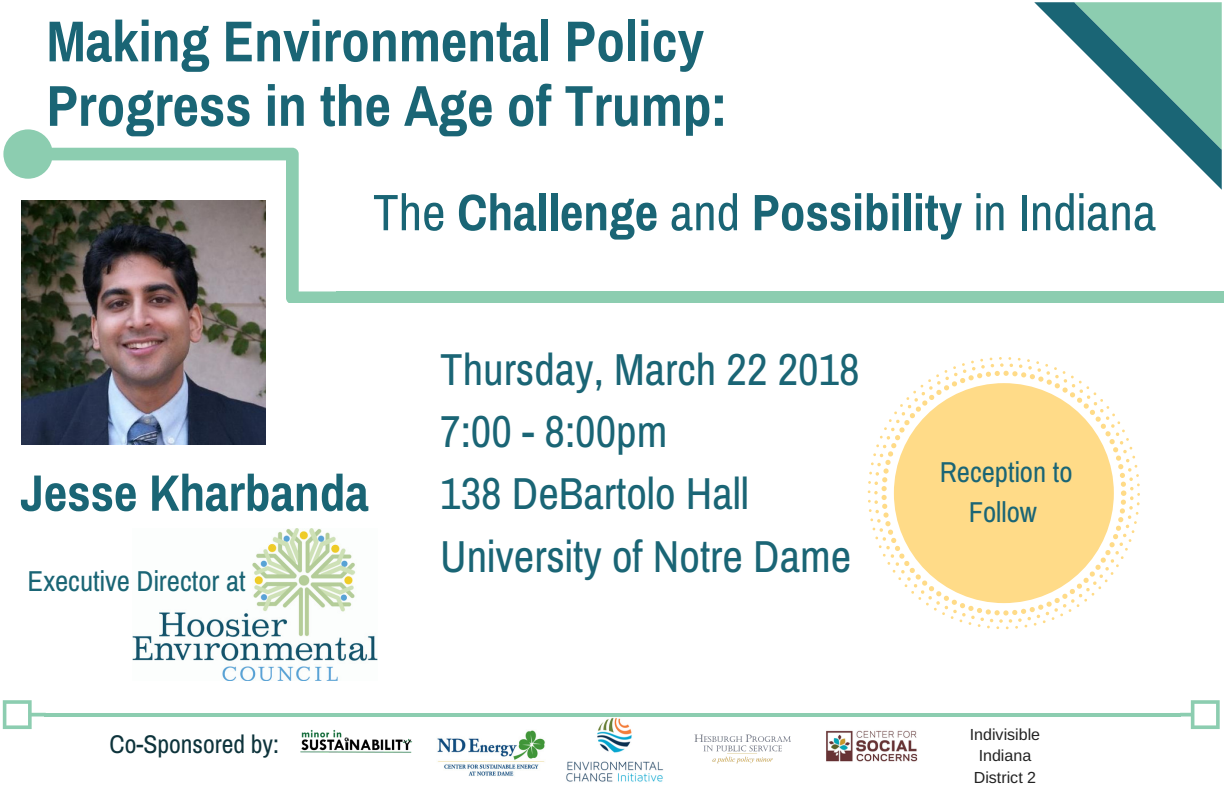
<style>
.page{position:relative;width:1224px;height:792px;background:#fff}
.page>*{position:absolute;margin:0;border:0;box-sizing:border-box;transform-origin:0 0}
.t1{font:700 57.7px/64.5px "Archivo Narrow";color:#1a6575}
.t2{font:700 51.3px "Archivo Narrow";color:#1a6575}
.t3{font:44.9px/62.2px "Archivo Narrow";color:#1a6575}
.t4{font:28.9px/39.8px "Archivo Narrow";color:#1a6575;text-align:center}
.t5{font:25.7px "Archivo Narrow";color:#0d333b}
.t6{font:16px/21.8px "Arimo";color:#222;text-align:center}
.s1{font-weight:400}
</style>
<div class="page">
<img style="left:132px;top:528px;width:246px;height:152px">
<div style="left:337px;top:291px;width:887px;height:12px;background:#8ccdb0"></div>
<svg style="left:3px;top:129px;width:334px;height:174px"></svg>
<img style="left:437px;top:730px;width:108px;height:46px">
<img style="left:300px;top:729px;width:113px;height:24px">
<img style="left:566px;top:717px;width:98px;height:65px">
<img style="left:694px;top:734px;width:97px;height:30px">
<img style="left:826px;top:730px;width:92px;height:32px">
<hr style="left:45px;top:713px;width:1136px;height:4px;background:#8ccdb0">
<svg style="left:1180px;top:700px;width:40px;height:29px"></svg>
<svg style="left:3px;top:700px;width:43px;height:29px"></svg>
<svg style="left:1034px;top:2px;width:188px;height:188px"></svg>
<img style="left:21px;top:200px;width:245px;height:245px">
<svg style="left:868px;top:357px;width:272px;height:272px;fill:#ffdb88"></svg>
<p class="t1" style="left:46px;top:8px;width:682px">Making Environmental Policy<br>Progress in the Age of Trump:</p>
<p class="t2" style="left:373px;top:182px;width:785px"><span class="s1">The</span> Challenge <span class="s1">and</span> Possibility <span class="s1">in Indiana</span></p>
<p class="t2" style="left:20px;top:463px;width:350px">Jesse Kharbanda</p>
<p class="t4" style="left:28px;top:561px;width:220px">Executive Director at</p>
<p class="t3" style="left:440px;top:337px;width:421px">Thursday, March 22 2018<br>7:00 - 8:00pm<br>138 DeBartolo Hall<br>University of Notre Dame</p>
<p class="t4" style="left:940px;top:452px;width:134px">Reception to<br>Follow</p>
<p class="t5" style="left:110px;top:729px;width:171px">Co-Sponsored by:</p>
<p class="t6" style="left:970px;top:723px;width:72px">Indivisible<br>Indiana<br>District 2</p>
</div>
